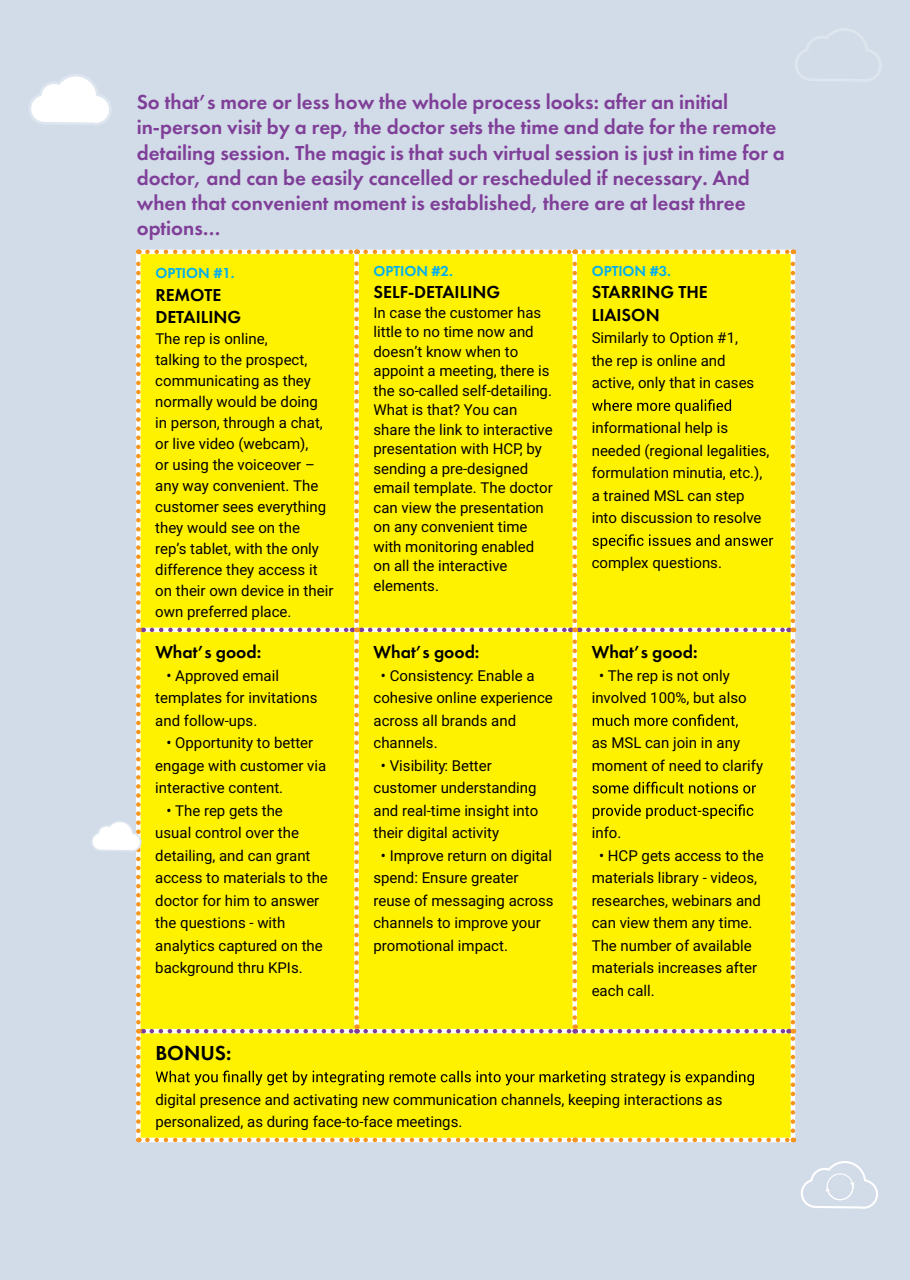
<style>
.page{position:relative;width:910px;height:1280px;background:#d2dbe8}
.page>*{position:absolute;margin:0;border:0;box-sizing:border-box;transform-origin:0 0}
.t1{font:21px/25.2px "Futura Demi C";color:#7f3f98}
.t2{font:21px "Futura Demi C";color:#000}
.t3{font:18px/22.5px "Futura Demi C";color:#000}
.t4{font:15px/22.5px "Roboto";color:#000}
.t5{font:15px "Futura Demi C";color:#00aeef}
</style>
<div class="page">
<div style="left:141px;top:254px;width:650px;height:884px;background:#fff200"></div>
<svg style="left:144px;top:628px;width:8px;height:4px"></svg>
<svg style="left:144px;top:1029px;width:8px;height:4px"></svg>
<svg style="left:141px;top:250px;width:6px;height:4px"></svg>
<svg style="left:136px;top:621px;width:5px;height:7px"></svg>
<svg style="left:359px;top:250px;width:7px;height:4px"></svg>
<svg style="left:354px;top:621px;width:5px;height:7px"></svg>
<svg style="left:577px;top:250px;width:7px;height:4px"></svg>
<svg style="left:572px;top:621px;width:5px;height:7px"></svg>
<svg style="left:791px;top:621px;width:4px;height:7px"></svg>
<svg style="left:136px;top:1131px;width:5px;height:9px"></svg>
<svg style="left:791px;top:1131px;width:4px;height:9px"></svg>
<svg style="left:139px;top:1138px;width:8px;height:4px"></svg>
<svg style="left:357px;top:1138px;width:9px;height:4px"></svg>
<svg style="left:576px;top:1138px;width:8px;height:4px"></svg>
<svg style="left:136px;top:250px;width:5px;height:371px;background:#fbd89e"></svg>
<div style="left:147px;top:250px;width:212px;height:371px;background:#fff200"></div>
<div style="left:366px;top:250px;width:211px;height:371px;background:#fff200"></div>
<svg style="left:136px;top:1029px;width:8px;height:102px"></svg>
<svg style="left:147px;top:1138px;width:210px;height:4px"></svg>
<svg style="left:366px;top:1138px;width:210px;height:4px"></svg>
<svg style="left:584px;top:1138px;width:210px;height:4px"></svg>
<div style="left:584px;top:250px;width:211px;height:371px;background:#fff200"></div>
<div style="left:152px;top:628px;width:643px;height:503px;background:#fff200"></div>
<svg style="left:795px;top:28px;width:86px;height:54px"></svg>
<svg style="left:801px;top:1161px;width:77px;height:48px"></svg>
<svg style="left:91px;top:628px;width:53px;height:394px"></svg>
<svg style="left:29px;top:74px;width:82px;height:51px"></svg>
<p class="t1" style="left:137px;top:90px;width:650px">So that’s more or less how the whole process looks: after an initial in-person visit by a rep, the doctor sets the time and date for the remote detailing session. The magic is that such virtual session is just in time for a doctor, and can be easily cancelled or rescheduled if necessary. And when that convenient moment is established, there are at least three options…</p>
<p class="t5" style="left:155px;top:264px;width:81px">OPTION #1.</p>
<p class="t3" style="left:155px;top:283px;width:87px">REMOTE<br>DETAILING</p>
<p class="t4" style="left:155px;top:328px;width:180px;line-height:21px">The rep is online,<br>talking to the prospect, communicating as they normally would be doing in person, through a chat, or live video (webcam),<br>or using the voiceover – any way convenient. The customer sees everything they would see on the rep’s tablet, with the only difference they access it on their own device in their own preferred place.</p>
<p class="t3" style="left:155px;top:641px;width:107px">What’s good:</p>
<p class="t4" style="left:155px;top:664px;width:164px;text-indent:11px">• Approved email templates for invitations and follow-ups.</p>
<p class="t4" style="left:155px;top:731px;width:172px;text-indent:11px">• Opportunity to better engage with customer via interactive content.</p>
<p class="t4" style="left:155px;top:799px;width:174px;text-indent:11px">• The rep gets the<br>usual control over the detailing, and can grant access to materials to the doctor for him to answer the questions - with analytics captured on the background thru KPIs.</p>
<p class="t5" style="left:374px;top:262px;width:81px">OPTION #2.</p>
<p class="t3" style="left:374px;top:281px;width:128px">SELF-DETAILING</p>
<p class="t4" style="left:373px;top:302px;width:181px;line-height:19.5px">In case the customer has little to no time now and doesn’t know when to appoint a meeting, there is the so-called self-detailing.<br>What is that? You can share the link to interactive presentation with HCP, by sending a pre-designed email template. The doctor can view the presentation on any convenient time with monitoring enabled on all the interactive elements.</p>
<p class="t3" style="left:374px;top:641px;width:107px">What’s good:</p>
<p class="t4" style="left:374px;top:664px;width:181px;text-indent:7px">• Consistency: Enable a cohesive online experience across all brands and channels.</p>
<p class="t4" style="left:373px;top:754px;width:166px;text-indent:7px">• Visibility: Better customer understanding and real-time insight into their digital activity</p>
<p class="t4" style="left:373px;top:844px;width:182px;text-indent:8px">• Improve return on digital spend: Ensure greater reuse of messaging across channels to improve your promotional impact.</p>
<p class="t5" style="left:592px;top:262px;width:81px">OPTION #3.</p>
<p class="t3" style="left:592px;top:281px;width:118px">STARRING THE<br>LIAISON</p>
<p class="t4" style="left:592px;top:326px;width:164px">Similarly to Option #1, the rep is online and active, only that in cases</p>
<p class="t4" style="left:592px;top:416px;width:179px">informational help is needed (regional legalities, formulation minutia, etc.), a trained MSL can step into discussion to resolve</p>
<p class="t4" style="left:592px;top:551px;width:132px">complex questions.</p>
<p class="t3" style="left:592px;top:641px;width:107px">What’s good:</p>
<p class="t4" style="left:592px;top:664px;width:156px;text-indent:7px">• The rep is not only involved 100%, but also</p>
<p class="t4" style="left:592px;top:731px;width:173px">as MSL can join in any moment of need to clarify</p>
<p class="t4" style="left:592px;top:821px;width:31px">info.</p>
<p class="t4" style="left:592px;top:844px;width:173px;text-indent:7px">• HCP gets access to the materials library - videos, researches, webinars and can view them any time.<br>The number of available materials increases after each call.</p>
<h1 class="t2" style="left:155px;top:1040px;width:78px">BONUS:</h1>
<p class="t4" style="left:155px;top:1087px;width:569px">digital presence and activating new communication channels, keeping interactions as personalized, as during face-to-face meetings.</p>
</div>
